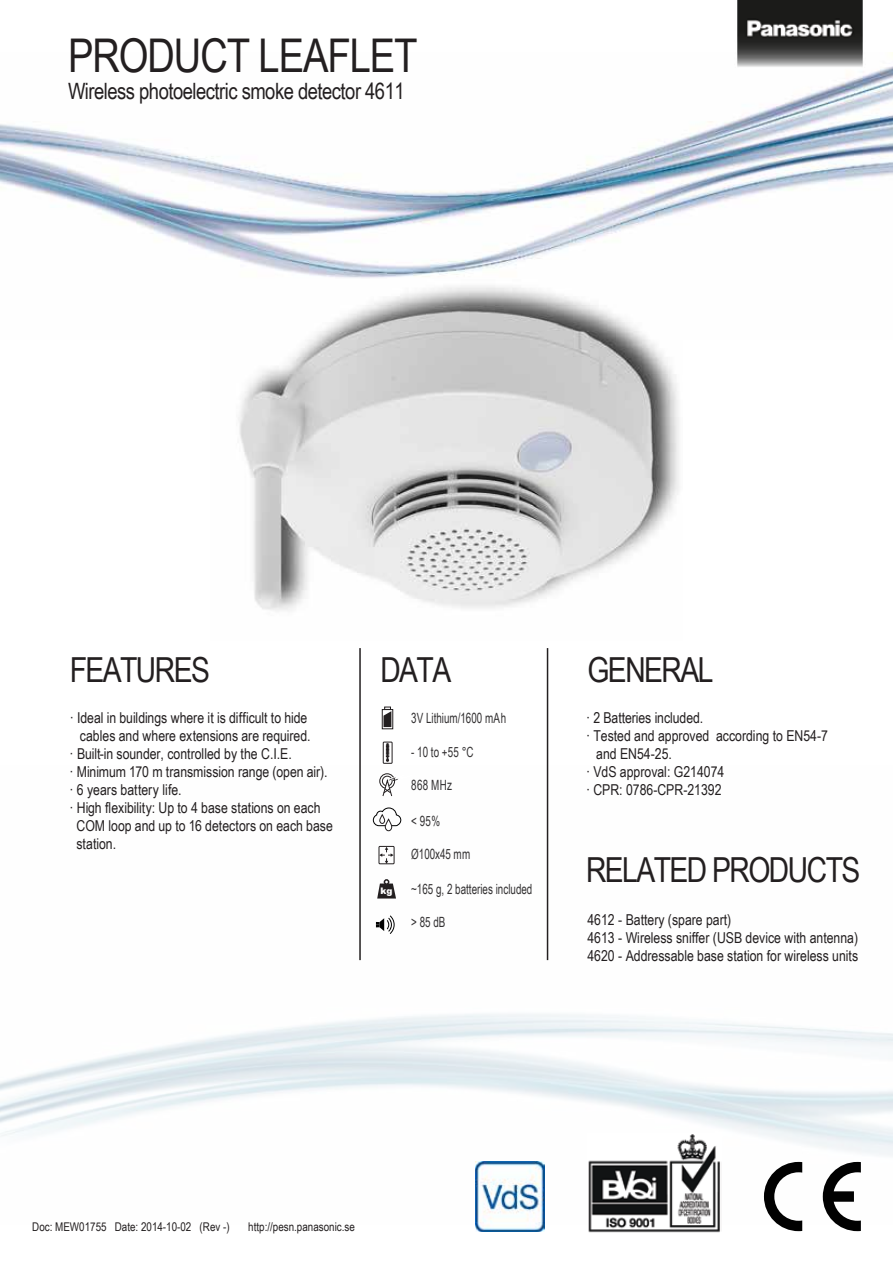
<style>
.page{position:relative;width:893px;height:1263px;background:#fff}
.page>*{position:absolute;margin:0;border:0;box-sizing:border-box;transform-origin:0 0}
.t1{font:46.5px "Arial Narrow";letter-spacing:-.025em;color:#231f20}
.t2{font:34.5px "Arial Narrow";letter-spacing:-.045em;color:#231f20}
.t3{font:22.5px "Arial Narrow";letter-spacing:-.025em;color:#231f20}
.t4{font:15px/18px "Arial Narrow";color:#231f20}
.t5{font:14.1px "Arial Narrow";color:#333132;scale:.85 1}
.t6{font:12px "Arial Narrow";color:#231f20}
.t7{font:900 9px "Arial";color:#fff}
</style>
<div class="page">
<img style="left:0;top:53px;width:893px;height:225px">
<img style="left:0;top:765px;width:893px;height:459px">
<hr style="left:359px;top:648px;width:2px;height:312px;background:#231f20">
<hr style="left:547px;top:648px;width:1px;height:312px;background:#231f20">
<img style="left:735px;top:0;width:130px;height:72px">
<img style="left:238px;top:286px;width:441px;height:325px">
<img style="left:588px;top:1134px;width:133px;height:99px">
<svg style="left:823px;top:1162px;width:38px;height:69px"></svg>
<svg style="left:764px;top:1162px;width:38px;height:69px"></svg>
<img style="left:476px;top:1162px;width:69px;height:69px">
<svg style="left:383px;top:742px;width:9px;height:21px"></svg>
<div style="left:383px;top:742px;width:9px;height:22px;border:1px solid #231f20"></div>
<svg style="left:386px;top:744px;width:3px;height:18px"></svg>
<div style="left:379px;top:773px;width:16px;height:16px;border:1px solid #231f20;border-radius:50%"></div>
<svg style="left:382px;top:773px;width:33px;height:24px"></svg>
<div style="left:379px;top:846px;width:15px;height:18px;border:1px solid #231f20"></div>
<svg style="left:379px;top:847px;width:15px;height:17px"></svg>
<svg style="left:377px;top:879px;width:19px;height:19px"></svg>
<svg style="left:373px;top:807px;width:29px;height:24px"></svg>
<div style="left:382px;top:709px;width:11px;height:20px;border:1px solid #231f20"></div>
<svg style="left:383px;top:707px;width:8px;height:20px"></svg>
<svg style="left:376px;top:915px;width:19px;height:19px"></svg>
<h1 class="t1" style="left:68px;top:21px;width:351px">PRODUCT LEAFLET</h1>
<h3 class="t3" style="left:68px;top:74px;width:338px">Wireless photoelectric smoke detector 4611</h3>
<h2 class="t2" style="left:70px;top:644px;width:142px">FEATURES</h2>
<p class="t4" style="left:70px;top:708px;width:239px">· Ideal in buildings where it is difficult to hide</p>
<p class="t4" style="left:80px;top:726px;width:232px">cables and where extensions are required.</p>
<p class="t4" style="left:70px;top:744px;width:224px">· Built-in sounder, controlled by the C.I.E.</p>
<p class="t4" style="left:70px;top:762px;width:260px">· Minimum 170 m transmission range (open air).</p>
<p class="t4" style="left:70px;top:780px;width:114px">· 6 years battery life.</p>
<p class="t4" style="left:70px;top:798px;width:252px">· High flexibility: Up to 4 base stations on each</p>
<p class="t4" style="left:76px;top:816px;width:258px">COM loop and up to 16 detectors on each base</p>
<p class="t4" style="left:76px;top:834px;width:41px">station.</p>
<h2 class="t2" style="left:380px;top:644px;width:72px">DATA</h2>
<p class="t5" style="left:411px;top:708px;width:113px">3V Lithium/1600 mAh</p>
<p class="t5" style="left:411px;top:742px;width:75px">- 10 to +55 °C</p>
<p class="t7" style="left:381px;top:884px;width:14px">kg</p>
<p class="t5" style="left:411px;top:775px;width:49px">868 MHz</p>
<p class="t5" style="left:411px;top:810px;width:36px">&lt; 95%</p>
<p class="t5" style="left:411px;top:844px;width:71px">Ø100x45 mm</p>
<p class="t5" style="left:411px;top:878px;width:144px">~165 g, 2 batteries included</p>
<p class="t5" style="left:411px;top:911px;width:42px">&gt; 85 dB</p>
<h2 class="t2" style="left:587px;top:644px;width:128px">GENERAL</h2>
<p class="t4" style="left:586px;top:708px;width:119px">· 2 Batteries included.</p>
<p class="t4" style="left:586px;top:726px;width:243px">· Tested and approved according to EN54-7</p>
<p class="t4" style="left:596px;top:744px;width:77px">and EN54-25.</p>
<p class="t4" style="left:586px;top:762px;width:140px">· VdS approval: G214074</p>
<p class="t4" style="left:586px;top:780px;width:137px">· CPR: 0786-CPR-21392</p>
<h2 class="t2" style="left:586px;top:844px;width:276px">RELATED PRODUCTS</h2>
<p class="t4" style="left:587px;top:910px;width:272px">4612 - Battery (spare part)<br>4613 - Wireless sniffer (USB device with antenna)<br>4620 - Addressable base station for wireless units</p>
<p class="t6" style="left:32px;top:1218px;width:199px">Doc: MEW01755 Date: 2014-10-02 (Rev -)</p>
<p class="t6" style="left:248px;top:1218px;width:108px">http://pesn.panasonic.se</p>
</div>
